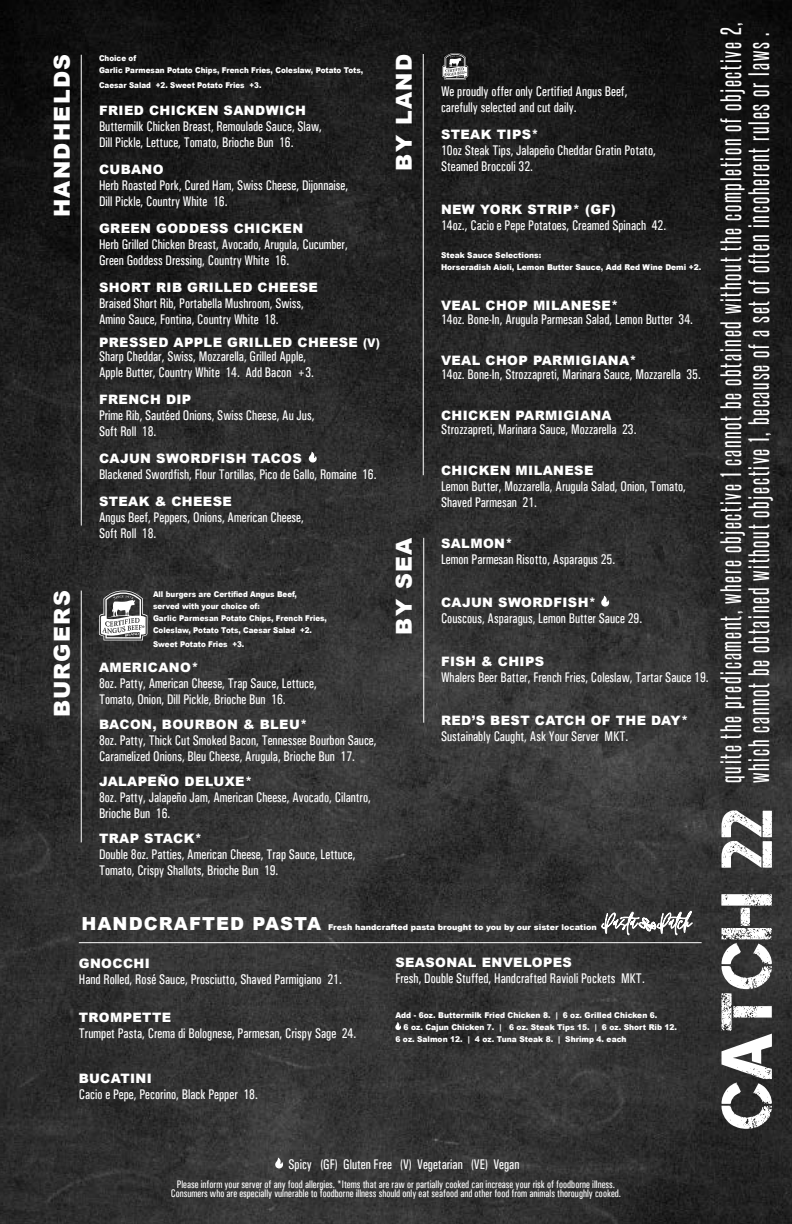
<style>
.page{position:relative;width:792px;height:1224px;background:#fff}
.page>*{position:absolute;margin:0;border:0;box-sizing:border-box;transform-origin:0 0}
.t1{font:72px "Captureit";letter-spacing:.02em;color:#fff}
.t2{font:25px/28px "Steelfish Rg";letter-spacing:.07em;color:#fff}
.t3{font:900 22px "Arial";letter-spacing:.06em;color:#fff}
.t4{font:900 18px "Arial";letter-spacing:.06em;color:#fff}
.t5{font:14px/16px "Univers Condensed";color:#fff;scale:.9 1}
.t6{font:900 13px "Arial";letter-spacing:.03em;color:#fff}
.t7{font:11px/9px "Univers Condensed";color:#fff;text-align:center;scale:.9 1}
.t8{font:900 8px/12px "Arial";color:#fff;scale:.9 1}
.t9{font:900 8px/12px "Arial";color:#fff;scale:.94 1}
.t10{font:900 8px "Arial";color:#fff}
.s1{font-size:12px}
</style>
<div class="page">
<img style="left:0;top:0;width:792px;height:1224px">
<svg style="left:309px;top:452px;width:8px;height:11px"></svg>
<hr style="left:81px;top:55px;width:1px;height:471px;background:#fff">
<hr style="left:81px;top:591px;width:1px;height:251px;background:#fff">
<svg style="left:395px;top:1022px;width:6px;height:8px"></svg>
<hr style="left:423px;top:54px;width:1px;height:421px;background:#fff">
<hr style="left:424px;top:538px;width:1px;height:185px;background:#fff">
<svg style="left:601px;top:596px;width:8px;height:11px"></svg>
<svg style="left:602px;top:911px;width:91px;height:25px"></svg>
<hr style="left:79px;top:942px;width:623px;height:1px;background:#fff">
<svg style="left:275px;top:1158px;width:8px;height:11px"></svg>
<svg style="left:442px;top:53px;width:26px;height:27px"></svg>
<svg style="left:99px;top:591px;width:48px;height:49px"></svg>
<h3 class="t3" style="left:46px;top:217px;width:165px;rotate:-90deg">HANDHELDS</h3>
<p class="t8" style="left:99px;top:52px;width:295px">Choice of<br>Garlic Parmesan Potato Chips, French Fries, Coleslaw, Potato Tots,</p>
<p class="t8" style="left:99px;top:78px;width:182px">Caesar Salad +2. Sweet Potato Fries +3.</p>
<p class="t6" style="left:99px;top:100px;width:209px">FRIED CHICKEN SANDWICH</p>
<p class="t5" style="left:99px;top:118px;width:249px">Buttermilk Chicken Breast, Remoulade Sauce, Slaw,<br>Dill Pickle, Lettuce, Tomato, Brioche Bun 16.</p>
<p class="t6" style="left:99px;top:159px;width:66px">CUBANO</p>
<p class="t5" style="left:99px;top:177px;width:279px">Herb Roasted Pork, Cured Ham, Swiss Cheese, Dijonnaise,<br>Dill Pickle, Country White 16.</p>
<p class="t6" style="left:99px;top:218px;width:206px">GREEN GODDESS CHICKEN</p>
<p class="t5" style="left:99px;top:236px;width:278px">Herb Grilled Chicken Breast, Avocado, Arugula, Cucumber,<br>Green Goddess Dressing, Country White 16.</p>
<p class="t6" style="left:99px;top:277px;width:220px">SHORT RIB GRILLED CHEESE</p>
<p class="t5" style="left:99px;top:295px;width:229px">Braised Short Rib, Portabella Mushroom, Swiss,<br>Amino Sauce, Fontina, Country White 18.</p>
<p class="t6" style="left:99px;top:332px;width:282px">PRESSED APPLE GRILLED CHEESE <span class="s1">(V)</span></p>
<p class="t5" style="left:99px;top:348px;width:240px">Sharp Cheddar, Swiss, Mozzarella, Grilled Apple,<br>Apple Butter, Country White 14. Add Bacon +3.</p>
<p class="t6" style="left:99px;top:389px;width:94px">FRENCH DIP</p>
<p class="t5" style="left:99px;top:407px;width:241px">Prime Rib, Sautéed Onions, Swiss Cheese, Au Jus,<br>Soft Roll 18.</p>
<p class="t6" style="left:99px;top:448px;width:204px">CAJUN SWORDFISH TACOS</p>
<p class="t5" style="left:99px;top:466px;width:310px">Blackened Swordfish, Flour Tortillas, Pico de Gallo, Romaine 16.</p>
<p class="t6" style="left:99px;top:491px;width:134px">STEAK &amp; CHEESE</p>
<p class="t5" style="left:99px;top:509px;width:229px">Angus Beef, Peppers, Onions, American Cheese,<br>Soft Roll 18.</p>
<h3 class="t3" style="left:46px;top:717px;width:128px;rotate:-90deg">BURGERS</h3>
<p class="t8" style="left:153px;top:587px;width:195px">All burgers are Certified Angus Beef,<br>served with your choice of:<br>Garlic Parmesan Potato Chips, French Fries, Coleslaw, Potato Tots, Caesar Salad +2.</p>
<p class="t8" style="left:153px;top:637px;width:103px">Sweet Potato Fries +3.</p>
<p class="t6" style="left:99px;top:657px;width:101px">AMERICANO*</p>
<p class="t5" style="left:99px;top:675px;width:244px">8oz. Patty, American Cheese, Trap Sauce, Lettuce,<br>Tomato, Onion, Dill Pickle, Brioche Bun 16.</p>
<p class="t6" style="left:99px;top:714px;width:210px">BACON, BOURBON &amp; BLEU*</p>
<p class="t5" style="left:99px;top:732px;width:310px">8oz. Patty, Thick Cut Smoked Bacon, Tennessee Bourbon Sauce,<br>Caramelized Onions, Bleu Cheese, Arugula, Brioche Bun 17.</p>
<p class="t6" style="left:99px;top:771px;width:155px">JALAPEÑO DELUXE*</p>
<p class="t5" style="left:99px;top:789px;width:304px">8oz. Patty, Jalapeño Jam, American Cheese, Avocado, Cilantro,<br>Brioche Bun 16.</p>
<p class="t6" style="left:99px;top:828px;width:105px">TRAP STACK*</p>
<p class="t5" style="left:99px;top:846px;width:286px">Double 8oz. Patties, American Cheese, Trap Sauce, Lettuce,<br>Tomato, Crispy Shallots, Brioche Bun 19.</p>
<h3 class="t3" style="left:388px;top:171px;width:118px;rotate:-90deg">BY LAND</h3>
<p class="t5" style="left:441px;top:83px;width:209px">We proudly offer only Certified Angus Beef, carefully selected and cut daily.</p>
<p class="t6" style="left:441px;top:125px;width:99px">STEAK TIPS*</p>
<p class="t5" style="left:441px;top:142px;width:240px">10oz Steak Tips, Jalapeño Cheddar Gratin Potato,<br>Steamed Broccoli 32.</p>
<p class="t6" style="left:441px;top:200px;width:176px">NEW YORK STRIP* (GF)</p>
<p class="t5" style="left:441px;top:217px;width:252px">14oz., Cacio e Pepe Potatoes, Creamed Spinach 42.</p>
<p class="t9" style="left:441px;top:249px;width:278px">Steak Sauce Selections:<br>Horseradish Aioli, Lemon Butter Sauce, Add Red Wine Demi +2.</p>
<p class="t6" style="left:441px;top:296px;width:179px">VEAL CHOP MILANESE*</p>
<p class="t5" style="left:441px;top:311px;width:282px">14oz. Bone-In, Arugula Parmesan Salad, Lemon Butter 34.</p>
<p class="t6" style="left:441px;top:351px;width:197px">VEAL CHOP PARMIGIANA*</p>
<p class="t5" style="left:441px;top:366px;width:290px">14oz. Bone-In, Strozzapreti, Marinara Sauce, Mozzarella 35.</p>
<p class="t6" style="left:441px;top:406px;width:172px">CHICKEN PARMIGIANA</p>
<p class="t5" style="left:441px;top:421px;width:219px">Strozzapreti, Marinara Sauce, Mozzarella 23.</p>
<p class="t6" style="left:441px;top:461px;width:154px">CHICKEN MILANESE</p>
<p class="t5" style="left:441px;top:478px;width:274px">Lemon Butter, Mozzarella, Arugula Salad, Onion, Tomato,<br>Shaved Parmesan 21.</p>
<h3 class="t3" style="left:388px;top:635px;width:99px;rotate:-90deg">BY SEA</h3>
<p class="t6" style="left:441px;top:534px;width:73px">SALMON*</p>
<p class="t5" style="left:441px;top:551px;width:195px">Lemon Parmesan Risotto, Asparagus 25.</p>
<p class="t6" style="left:441px;top:593px;width:157px">CAJUN SWORDFISH*</p>
<p class="t5" style="left:441px;top:610px;width:225px">Couscous, Asparagus, Lemon Butter Sauce 29.</p>
<p class="t6" style="left:441px;top:652px;width:105px">FISH &amp; CHIPS</p>
<p class="t5" style="left:441px;top:669px;width:299px">Whalers Beer Batter, French Fries, Coleslaw, Tartar Sauce 19.</p>
<p class="t6" style="left:441px;top:711px;width:249px">RED’S BEST CATCH OF THE DAY*</p>
<p class="t5" style="left:441px;top:728px;width:210px">Sustainably Caught, Ask Your Server MKT.</p>
<p class="t4" style="left:82px;top:910px;width:241px">HANDCRAFTED PASTA</p>
<p class="t10" style="left:328px;top:921px;width:270px">Fresh handcrafted pasta brought to you by our sister location</p>
<p class="t6" style="left:79px;top:953px;width:72px">GNOCCHI</p>
<p class="t5" style="left:79px;top:971px;width:294px">Hand Rolled, Rosé Sauce, Prosciutto, Shaved Parmigiano 21.</p>
<p class="t6" style="left:79px;top:1008px;width:94px">TROMPETTE</p>
<p class="t5" style="left:79px;top:1025px;width:310px">Trumpet Pasta, Crema di Bolognese, Parmesan, Crispy Sage 24.</p>
<p class="t6" style="left:79px;top:1069px;width:74px">BUCATINI</p>
<p class="t5" style="left:79px;top:1086px;width:200px">Cacio e Pepe, Pecorino, Black Pepper 18.</p>
<p class="t6" style="left:395px;top:953px;width:178px">SEASONAL ENVELOPES</p>
<p class="t5" style="left:395px;top:970px;width:279px">Fresh, Double Stuffed, Handcrafted Ravioli Pockets MKT.</p>
<p class="t9" style="left:395px;top:1009px;width:280px">Add - 6oz. Buttermilk Fried Chicken 8. | 6 oz. Grilled Chicken 6.</p>
<p class="t9" style="left:404px;top:1021px;width:293px">6 oz. Cajun Chicken 7. | 6 oz. Steak Tips 15. | 6 oz. Short Rib 12.</p>
<p class="t9" style="left:395px;top:1033px;width:248px">6 oz. Salmon 12. | 4 oz. Tuna Steak 8. | Shrimp 4. each</p>
<p class="t5" style="left:289px;top:1156px;width:258px">Spicy (GF) Gluten Free (V) Vegetarian (VE) Vegan</p>
<p class="t7" style="left:171px;top:1180px;width:502px">Please inform your server of any food allergies. *Items that are raw or partially cooked can increase your risk of foodborne illness.<br>Consumers who are especially vulnerable to foodborne illness should only eat seafood and other food from animals thoroughly cooked.</p>
<h2 class="t2" style="left:716px;top:783px;width:762px;rotate:-90deg">quite the predicament, where objective 1 cannot be obtained without the completion of objective 2, which cannot be obtained without objective 1, because of a set of often incoherent rules or laws .</h2>
<h1 class="t1" style="left:707px;top:1129px;width:322px;rotate:-90deg">CATCH 22</h1>
</div>
